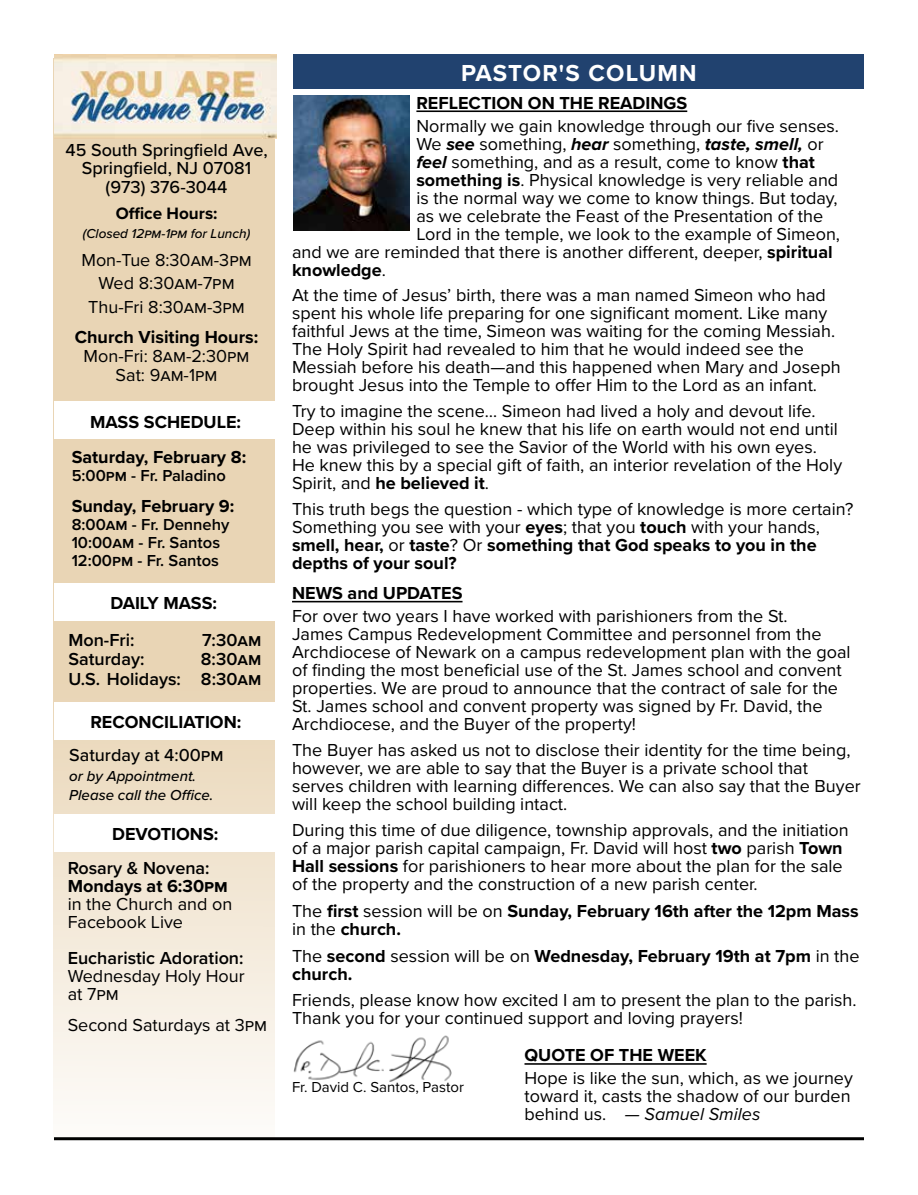
<style>
.page{position:relative;width:918px;height:1195px;background:#fff}
.page>*{position:absolute;margin:0;border:0;box-sizing:border-box;transform-origin:0 0}
.t1{font:700 24px "Proxima Nova";letter-spacing:.045em;color:#fff}
.t2{font:18px/18px "Proxima Nova";color:#000}
.t3{font:700 18px/18px "Proxima Nova";color:#000}
.t4{font:600 18px/19.5px "Proxima Nova";color:#000;text-align:right}
.t5{font:500 18px/18.8px "Proxima Nova";color:#000;text-align:center}
.t6{font:700 17.1px "Proxima Nova";color:#000}
.t7{font:600 16.5px/18px "Proxima Nova";color:#000}
.t8{font:italic 500 15px/19.5px "Proxima Nova";color:#000}
.t9{font:15px "Proxima Nova";color:#000}
.t10{font:italic 500 13.5px "Proxima Nova";color:#000}
.s1{font-weight:700;font-style:italic}
.s2{font-weight:700}
.s3{font-weight:400}
.s4{font-style:italic}
</style>
<div class="page">
<svg style="left:54px;top:139px;width:221px;height:967px;background:#edddc4"></svg>
<div style="left:54px;top:401px;width:224px;height:37px;background:#fff"></div>
<div style="left:55px;top:583px;width:223px;height:38px;background:#fff"></div>
<div style="left:54px;top:702px;width:224px;height:37px;background:#fff"></div>
<div style="left:54px;top:814px;width:224px;height:38px;background:#fff"></div>
<img style="left:54px;top:54px;width:222px;height:85px">
<div style="left:294px;top:54px;width:570px;height:35px;background:#21426f"></div>
<img style="left:293px;top:1035px;width:159px;height:47px">
<hr style="left:416px;top:110px;width:271px;height:2px;background:#000">
<img style="left:293px;top:95px;width:117px;height:135px">
<hr style="left:54px;top:1137px;width:810px;height:3px;background:#000">
<hr style="left:525px;top:1063px;width:182px;height:2px;background:#000">
<hr style="left:292px;top:601px;width:171px;height:1px;background:#000">
<p class="t5" style="left:65px;top:140px;width:204px">45 South Springfield Ave,<br>Springfield, NJ 07081 (973) 376-3044</p>
<p class="t6" style="left:116px;top:201px;width:103px">Office Hours:</p>
<p class="t10" style="left:83px;top:224px;width:169px">(Closed 12pm-1pm for Lunch)</p>
<p class="t2" style="left:81px;top:248px;width:172px;line-height:23.2px;text-align:center">Mon-Tue 8:30am-3pm<br>Wed 8:30am-7pm<br>Thu-Fri 8:30am-3pm</p>
<p class="t3" style="left:75px;top:328px;width:185px">Church Visiting Hours:</p>
<p class="t2" style="left:84px;top:346px;width:167px;line-height:18.8px;text-align:center">Mon-Fri: 8am-2:30pm<br>Sat: 9am-1pm</p>
<p class="t3" style="left:90px;top:412px;width:153px">MASS SCHEDULE:</p>
<p class="t3" style="left:72px;top:447px;width:176px">Saturday, February 8:</p>
<p class="t7" style="left:72px;top:466px;width:156px">5:00pm - Fr. Paladino</p>
<p class="t3" style="left:72px;top:497px;width:164px">Sunday, February 9:</p>
<p class="t7" style="left:72px;top:515px;width:159px">8:00am - Fr. Dennehy<br>10:00am - Fr. Santos<br>12:00pm - Fr. Santos</p>
<p class="t3" style="left:110px;top:593px;width:108px">DAILY MASS:</p>
<p class="t4" style="left:68px;top:629px;width:68px">Mon-Fri:</p>
<p class="t4" style="left:202px;top:629px;width:61px">7:30am</p>
<p class="t4" style="left:68px;top:649px;width:78px">Saturday:</p>
<p class="t4" style="left:68px;top:649px;width:194px">8:30am<br>U.S. Holidays: 8:30am</p>
<p class="t3" style="left:90px;top:712px;width:152px">RECONCILIATION:</p>
<p class="t5" style="left:69px;top:745px;width:156px">Saturday at 4:00pm</p>
<p class="t8" style="left:69px;top:765px;width:146px">or by Appointment.<br>Please call the Office.</p>
<p class="t3" style="left:112px;top:824px;width:108px">DEVOTIONS:</p>
<p class="t4" style="left:68px;top:857px;width:143px">Rosary &amp; Novena:</p>
<p class="t3" style="left:68px;top:876px;width:162px">Mondays at 6:30pm</p>
<p class="t2" style="left:68px;top:894px;width:166px">in the Church and on<br>Facebook Live</p>
<p class="t4" style="left:68px;top:947px;width:177px">Eucharistic Adoration:</p>
<p class="t2" style="left:68px;top:966px;width:178px">Wednesday Holy Hour at 7pm</p>
<p class="t2" style="left:68px;top:1015px;width:201px">Second Saturdays at 3pm</p>
<h1 class="t1" style="left:461px;top:55px;width:237px">PASTOR'S COLUMN</h1>
<p class="t3" style="left:416px;top:93px;width:272px">REFLECTION ON THE READINGS</p>
<p class="t2" style="left:416px;top:116px;width:424px">Normally we gain knowledge through our five senses.</p>
<p class="t2" style="left:416px;top:134px;width:409px">We <span class="s1">see</span> something, <span class="s1">hear</span> something, <span class="s1">taste, smell,</span> or</p>
<p class="t2" style="left:416px;top:152px;width:400px"><span class="s1">feel</span> something, and as a result, come to know <span class="s2">that</span></p>
<p class="t2" style="left:416px;top:170px;width:423px"><span class="s2">something is</span>. Physical knowledge is very reliable and</p>
<p class="t2" style="left:416px;top:188px;width:423px">is the normal way we come to know things. But today,</p>
<p class="t2" style="left:416px;top:206px;width:408px">as we celebrate the Feast of the Presentation of the</p>
<p class="t2" style="left:416px;top:224px;width:425px">Lord in the temple, we look to the example of Simeon,</p>
<p class="t2" style="left:292px;top:242px;width:542px">and we are reminded that there is another different, deeper, <span class="s2">spiritual</span></p>
<p class="t3" style="left:292px;top:260px;width:95px">knowledge<span class="s3">.</span></p>
<p class="t2" style="left:292px;top:286px;width:550px">At the time of Jesus’ birth, there was a man named Simeon who had spent his whole life preparing for one significant moment. Like many faithful Jews at the time, Simeon was waiting for the coming Messiah.<br>The Holy Spirit had revealed to him that he would indeed see the Messiah before his death—and this happened when Mary and Joseph brought Jesus into the Temple to offer Him to the Lord as an infant.</p>
<p class="t2" style="left:292px;top:401px;width:552px">Try to imagine the scene… Simeon had lived a holy and devout life.<br>Deep within his soul he knew that his life on earth would not end until he was privileged to see the Savior of the World with his own eyes.<br>He knew this by a special gift of faith, an interior revelation of the Holy Spirit, and <span class="s2">he believed it</span>.</p>
<p class="t2" style="left:292px;top:499px;width:563px">This truth begs the question - which type of knowledge is more certain?<br>Something you see with your <span class="s2">eyes</span>; that you <span class="s2">touch</span> with your hands, <span class="s2">smell, hear,</span> or <span class="s2">taste</span>? Or <span class="s2">something that God speaks to you in the depths of your soul?</span></p>
<p class="t3" style="left:292px;top:584px;width:172px">NEWS and UPDATES</p>
<p class="t2" style="left:292px;top:606px;width:560px">For over two years I have worked with parishioners from the St.<br>James Campus Redevelopment Committee and personnel from the Archdiocese of Newark on a campus redevelopment plan with the goal of finding the most beneficial use of the St. James school and convent properties. We are proud to announce that the contract of sale for the St. James school and convent property was signed by Fr. David, the Archdiocese, and the Buyer of the property!</p>
<p class="t2" style="left:292px;top:740px;width:570px">The Buyer has asked us not to disclose their identity for the time being, however, we are able to say that the Buyer is a private school that serves children with learning differences. We can also say that the Buyer will keep the school building intact.</p>
<p class="t2" style="left:292px;top:820px;width:558px">During this time of due diligence, township approvals, and the initiation of a major parish capital campaign, Fr. David will host <span class="s2">two</span> parish <span class="s2">Town Hall sessions</span> for parishioners to hear more about the plan for the sale of the property and the construction of a new parish center.</p>
<p class="t3" style="left:292px;top:901px;width:568px"><span class="s3">The</span> first <span class="s3">session will be on</span> Sunday, February 16th after the 12pm Mass <span class="s3">in the</span> church.</p>
<p class="t3" style="left:292px;top:947px;width:569px"><span class="s3">The</span> second <span class="s3">session will be on</span> Wednesday, February 19th at 7pm <span class="s3">in the </span>church.</p>
<p class="t2" style="left:292px;top:990px;width:566px">Friends, please know how excited I am to present the plan to the parish.<br>Thank you for your continued support and loving prayers!</p>
<p class="t9" style="left:292px;top:1076px;width:173px">Fr. David C. Santos, Pastor</p>
<p class="t3" style="left:525px;top:1046px;width:184px">QUOTE OF THE WEEK</p>
<p class="t2" style="left:525px;top:1068px;width:330px">Hope is like the sun, which, as we journey toward it, casts the shadow of our burden behind us. <span class="s4">— Samuel Smiles</span></p>
</div>
